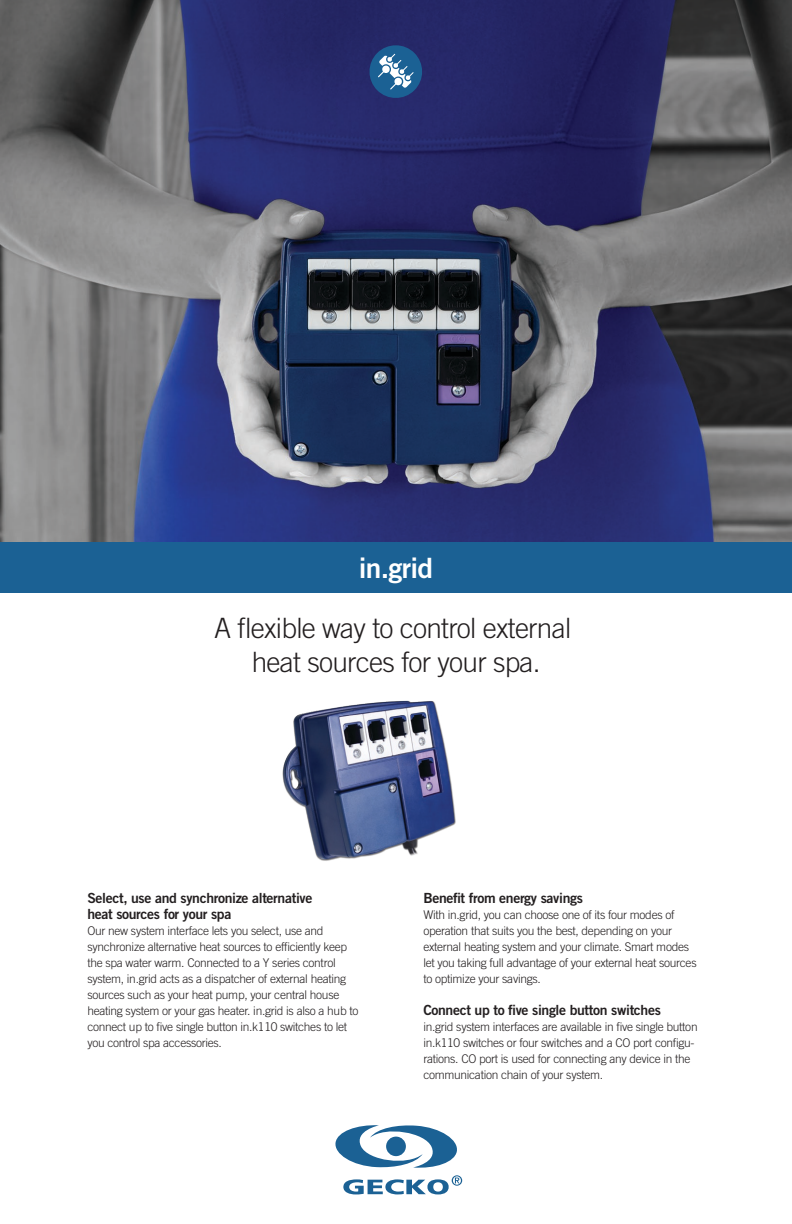
<style>
.page{position:relative;width:792px;height:1224px;background:#fff}
.page>*{position:absolute;margin:0;border:0;box-sizing:border-box;transform-origin:0 0}
.t1{font:300 28px/33.6px "Trade Gothic LT Std";letter-spacing:-.025em;color:#231f20;text-align:center}
.t2{font:28px "Trade Gothic LT Std Bd 2";letter-spacing:-.025em;color:#fff}
.t3{font:14px/16px "Trade Gothic LT Std Bd 2";letter-spacing:-.025em;color:#231f20}
.t4{font:300 12px/16px "Trade Gothic LT Std";letter-spacing:-.025em;color:#231f20}
</style>
<div class="page">
<img style="left:0;top:0;width:792px;height:543px">
<div style="left:0;top:543px;width:792px;height:50px;background:#1b6194"></div>
<svg style="left:335px;top:1125px;width:122px;height:43px"></svg>
<svg style="left:343px;top:1175px;width:119px;height:19px"></svg>
<svg style="left:367px;top:43px;width:58px;height:58px;background:#395f91"></svg>
<img style="left:282px;top:700px;width:174px;height:161px">
<h1 class="t2" style="left:359px;top:550px;width:76px">in.grid</h1>
<h1 class="t1" style="left:214px;top:611px;width:359px">A flexible way to control external heat sources for your spa.</h1>
<p class="t3" style="left:87px;top:890px;width:227px">Select, use and synchronize alternative heat sources for your spa</p>
<p class="t4" style="left:87px;top:922px;width:273px">Our new system interface lets you select, use and synchronize alternative heat sources to efficiently keep the spa water warm. Connected to a Y series control system, in.grid acts as a dispatcher of external heating sources such as your heat pump, your central house heating system or your gas heater. in.grid is also a hub to connect up to five single button in.k110 switches to let you control spa accessories.</p>
<p class="t3" style="left:423px;top:890px;width:161px">Benefit from energy savings</p>
<p class="t4" style="left:423px;top:906px;width:275px">With in.grid, you can choose one of its four modes of operation that suits you the best, depending on your external heating system and your climate. Smart modes let you taking full advantage of your external heat sources to optimize your savings.</p>
<p class="t3" style="left:423px;top:1002px;width:239px">Connect up to five single button switches</p>
<p class="t4" style="left:423px;top:1018px;width:276px">in.grid system interfaces are available in five single button in.k110 switches or four switches and a CO port configu&shy;rations. CO port is used for connecting any device in the communication chain of your system.</p>
</div>
